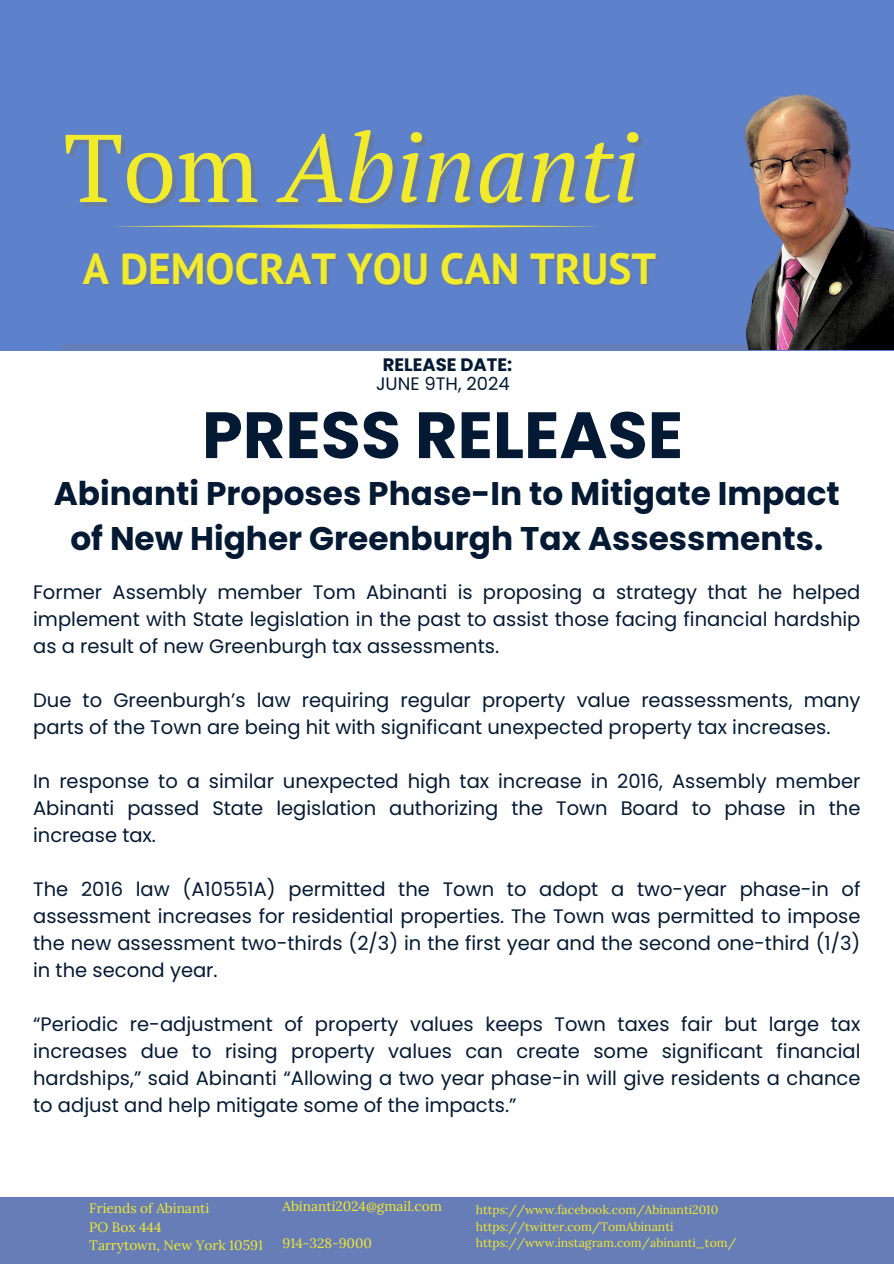
<style>
.page{position:relative;width:894px;height:1264px;background:#fff}
.page>*{position:absolute;margin:0;border:0;box-sizing:border-box;transform-origin:0 0}
.t1{font:italic 96px "PT Serif";color:#f2eb2c}
.t2{font:700 65.25px "Poppins";color:#041934}
.t3{font:700 43.35px "PT Sans";color:#f2eb2c}
.t4{font:700 32.7px/45px "Poppins";color:#041934;text-align:center}
.t5{font:19.5px/27px "Poppins";color:#041934;text-align:justify}
.t6{font:700 18px "Poppins";color:#041934}
.t7{font:18px "Poppins";color:#041934}
.t8{font:13.65px "Lora";color:#f2eb2c}
.t9{font:12.15px "Lora";color:#f2eb2c}
.s1{font-style:normal;color:rgb(114 114 114/.4)}
</style>
<div class="page">
<div style="left:0;top:0;width:893px;height:350px;background:#5d81ca"></div>
<div style="left:64px;top:344px;width:765px;height:6px;background:#677db7"></div>
<svg style="left:113px;top:224px;width:486px;height:4px"></svg>
<img style="left:744px;top:94px;width:149px;height:256px">
<div style="left:0;top:1196px;width:893px;height:67px;background:#677db7"></div>
<h1 class="t1" style="left:68px;top:102px;width:572px"><span class="s1">Tom</span> Abinanti</h1>
<h3 class="t3" style="left:83px;top:240px;width:574px">A DEMOCRAT YOU CAN TRUST</h3>
<p class="t6" style="left:382px;top:352px;width:131px">RELEASE DATE:</p>
<p class="t7" style="left:376px;top:371px;width:135px">JUNE 9TH, 2024</p>
<h6 class="t2" style="left:202px;top:389px;width:482px">PRESS RELEASE</h6>
<p class="t4" style="left:54px;top:470px;width:787px">Abinanti Proposes Phase-In to Mitigate Impact of New Higher Greenburgh Tax Assessments.</p>
<p class="t5" style="left:33px;top:578px;width:828px">Former Assembly member Tom Abinanti is proposing a strategy that he helped implement with State legislation in the past to assist those facing financial hardship as a result of new Greenburgh tax assessments.</p>
<p class="t5" style="left:33px;top:686px;width:828px">Due to Greenburgh’s law requiring regular property value reassessments, many parts of the Town are being hit with significant unexpected property tax increases.</p>
<p class="t5" style="left:33px;top:767px;width:828px">In response to a similar unexpected high tax increase in 2016, Assembly member Abinanti passed State legislation authorizing the Town Board to phase in the increase tax.</p>
<p class="t5" style="left:33px;top:875px;width:828px">The 2016 law (A10551A) permitted the Town to adopt a two-year phase-in of assessment increases for residential properties. The Town was permitted to impose the new assessment two-thirds (2/3) in the first year and the second one-third (1/3) in the second year.</p>
<p class="t5" style="left:33px;top:1010px;width:828px">“Periodic re-adjustment of property values keeps Town taxes fair but large tax increases due to rising property values can create some significant financial hardships,” said Abinanti “Allowing a two year phase-in will give residents a chance to adjust and help mitigate some of the impacts.”</p>
<h4 class="t8" style="left:89px;top:1199px;width:122px">Friends of Abinanti</h4>
<h5 class="t8" style="left:89px;top:1217px;width:74px">PO Box 444</h5>
<h2 class="t8" style="left:89px;top:1236px;width:175px">Tarrytown, New York 10591</h2>
<h3 class="t8" style="left:282px;top:1197px;width:161px">Abinanti2024@gmail.com</h3>
<h6 class="t8" style="left:282px;top:1234px;width:91px">914-328-9000</h6>
<h6 class="t9" style="left:475px;top:1201px;width:244px">https://www.facebook.com/Abinanti2010</h6>
<h6 class="t9" style="left:475px;top:1218px;width:199px">https://twitter.com/TomAbinanti</h6>
<h6 class="t9" style="left:475px;top:1234px;width:262px">https://www.instagram.com/abinanti_tom/</h6>
</div>
